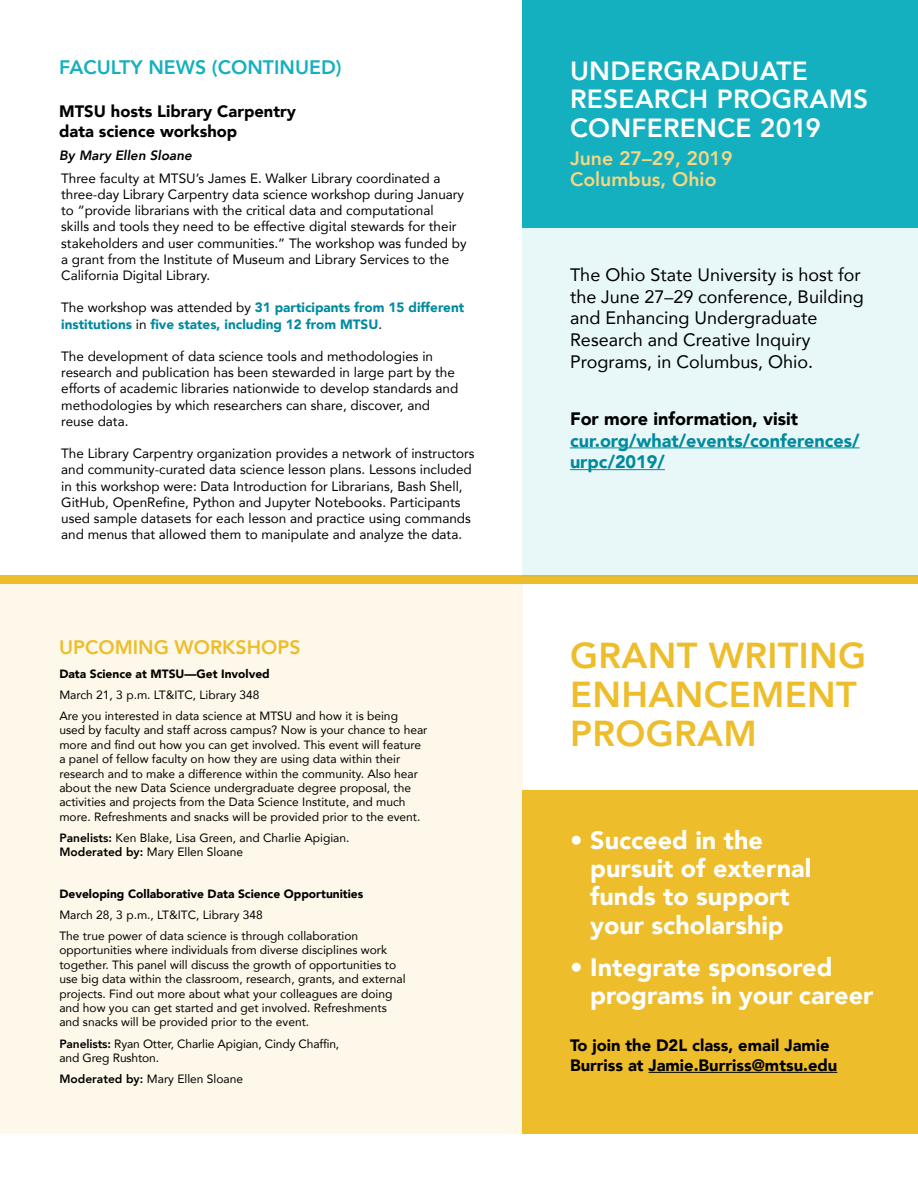
<style>
.page{position:relative;width:918px;height:1188px;background:#fff}
.page>*{position:absolute;margin:0;border:0;box-sizing:border-box;transform-origin:0 0}
.t1{font:800 36px/39px "Avenir";letter-spacing:.01em;color:#edbd2b}
.t2{font:800 26.25px/28.5px "Avenir";letter-spacing:.01em;color:#fff}
.t3{font:900 25.2px/28.5px "Avenir";color:#fff}
.t4{font:800 19.5px/21px "Avenir";color:#f5d682}
.t5{font:800 19.5px "Avenir";color:#14b0bf}
.t6{font:800 19.5px "Avenir";color:#edbd2b}
.t7{font:18px/21.8px "Avenir";color:#000}
.t8{font:900 18px/21.8px "Avenir";color:#008a9e}
.t9{font:900 18px "Avenir";color:#000}
.t10{font:900 16.5px/19.8px "Avenir";color:#000}
.t11{font:13.5px/16.2px "Avenir";color:#000}
.t12{font:900 13.5px/16.2px "Avenir";color:#008a9e}
.t13{font:italic 800 13.5px "Avenir";color:#000}
.t14{font:12px/14.4px "Avenir";color:#000}
.t15{font:900 12px "Avenir";color:#000}
.s1{font-weight:400;color:#000}
.s2{font-weight:800}
</style>
<div class="page">
<div style="left:0;top:582px;width:522px;height:552px;background:#fdf8ea"></div>
<div style="left:522px;top:791px;width:396px;height:343px;background:#edbd2b"></div>
<hr style="left:649px;top:1072px;width:188px;height:1px;background:#000">
<div style="left:0;top:575px;width:918px;height:9px;background:#edbd2b"></div>
<div style="left:522px;top:7px;width:396px;height:570px;background:#e8f7f8"></div>
<div style="left:522px;top:0;width:396px;height:227px;background:#14b0bf"></div>
<hr style="left:570px;top:447px;width:290px;height:1px;background:#008a9e">
<hr style="left:570px;top:469px;width:95px;height:1px;background:#008a9e">
<h3 class="t5" style="left:59px;top:52px;width:284px">FACULTY NEWS (CONTINUED)</h3>
<h3 class="t10" style="left:59px;top:101px;width:238px">MTSU hosts Library Carpentry data science workshop</h3>
<p class="t13" style="left:59px;top:147px;width:134px">By Mary Ellen Sloane</p>
<p class="t11" style="left:61px;top:170px;width:407px">Three faculty at MTSU’s James E. Walker Library coordinated a three-day Library Carpentry data science workshop during January to “provide librarians with the critical data and computational<br>skills and tools they need to be effective digital stewards for their stakeholders and user communities.” The workshop was funded by a grant from the Institute of Museum and Library Services to the California Digital Library.</p>
<p class="t12" style="left:61px;top:299px;width:405px"><span class="s1">The workshop was attended by</span> 31 participants from 15 different institutions <span class="s1">in</span> five states, including 12 from MTSU<span class="s1">.</span></p>
<p class="t11" style="left:61px;top:348px;width:399px">The development of data science tools and methodologies in research and publication has been stewarded in large part by the efforts of academic libraries nationwide to develop standards and methodologies by which researchers can share, discover, and reuse data.</p>
<p class="t11" style="left:61px;top:445px;width:415px">The Library Carpentry organization provides a network of instructors and community-curated data science lesson plans. Lessons included in this workshop were: Data Introduction for Librarians, Bash Shell, GitHub, OpenRefine, Python and Jupyter Notebooks. Participants used sample datasets for each lesson and practice using commands and menus that allowed them to manipulate and analyze the data.</p>
<h2 class="t2" style="left:570px;top:57px;width:300px">UNDERGRADUATE<br>RESEARCH PROGRAMS<br>CONFERENCE 2019</h2>
<h3 class="t4" style="left:570px;top:148px;width:164px">June 27–29, 2019<br>Columbus, Ohio</h3>
<h3 class="t7" style="left:570px;top:263px;width:295px">The Ohio State University is host for the June 27–29 conference, Building and Enhancing Undergraduate<br>Research and Creative Inquiry<br>Programs, in Columbus, Ohio.</h3>
<h3 class="t9" style="left:570px;top:403px;width:230px">For more information, visit</h3>
<h3 class="t8" style="left:570px;top:429px;width:291px">cur.org/what/events/conferences/ urpc/2019/</h3>
<h3 class="t6" style="left:59px;top:632px;width:243px">UPCOMING WORKSHOPS</h3>
<h1 class="t1" style="left:570px;top:636px;width:298px">GRANT WRITING<br>ENHANCEMENT<br>PROGRAM</h1>
<p class="t15" style="left:59px;top:663px;width:212px">Data Science at MTSU—Get Involved</p>
<p class="t14" style="left:59px;top:684px;width:340px;line-height:21.1px">March 21, 3 p.m. LT&amp;ITC, Library 348<br>Are you interested in data science at MTSU and how it is being</p>
<p class="t14" style="left:59px;top:723px;width:370px">used by faculty and staff across campus? Now is your chance to hear more and find out how you can get involved. This event will feature a panel of fellow faculty on how they are using data within their research and to make a difference within the community. Also hear about the new Data Science undergraduate degree proposal, the activities and projects from the Data Science Institute, and much more. Refreshments and snacks will be provided prior to the event.</p>
<p class="t14" style="left:59px;top:830px;width:292px"><span class="s2">Panelists:</span> Ken Blake, Lisa Green, and Charlie Apigian.<br><span class="s2">Moderated by:</span> Mary Ellen Sloane</p>
<p class="t15" style="left:59px;top:883px;width:305px">Developing Collaborative Data Science Opportunities</p>
<p class="t14" style="left:59px;top:904px;width:300px;line-height:21.1px">March 28, 3 p.m., LT&amp;ITC, Library 348<br>The true power of data science is through collaboration</p>
<p class="t14" style="left:59px;top:943px;width:348px">opportunities where individuals from diverse disciplines work together. This panel will discuss the growth of opportunities to use big data within the classroom, research, grants, and external projects. Find out more about what your colleagues are doing and how you can get started and get involved. Refreshments and snacks will be provided prior to the event.</p>
<p class="t14" style="left:59px;top:1036px;width:281px"><span class="s2">Panelists:</span> Ryan Otter, Charlie Apigian, Cindy Chaffin, and Greg Rushton.</p>
<p class="t14" style="left:59px;top:1071px;width:185px"><span class="s2">Moderated by:</span> Mary Ellen Sloane</p>
<h3 class="t3" style="left:590px;top:825px;width:222px;text-indent:-20px">• Succeed in the pursuit of external funds to support your scholarship</h3>
<h3 class="t3" style="left:590px;top:952px;width:285px;text-indent:-20px">• Integrate sponsored programs in your career</h3>
<h3 class="t10" style="left:570px;top:1035px;width:269px">To join the D2L class, email Jamie<br>Burriss at Jamie.Burriss@mtsu.edu</h3>
</div>
